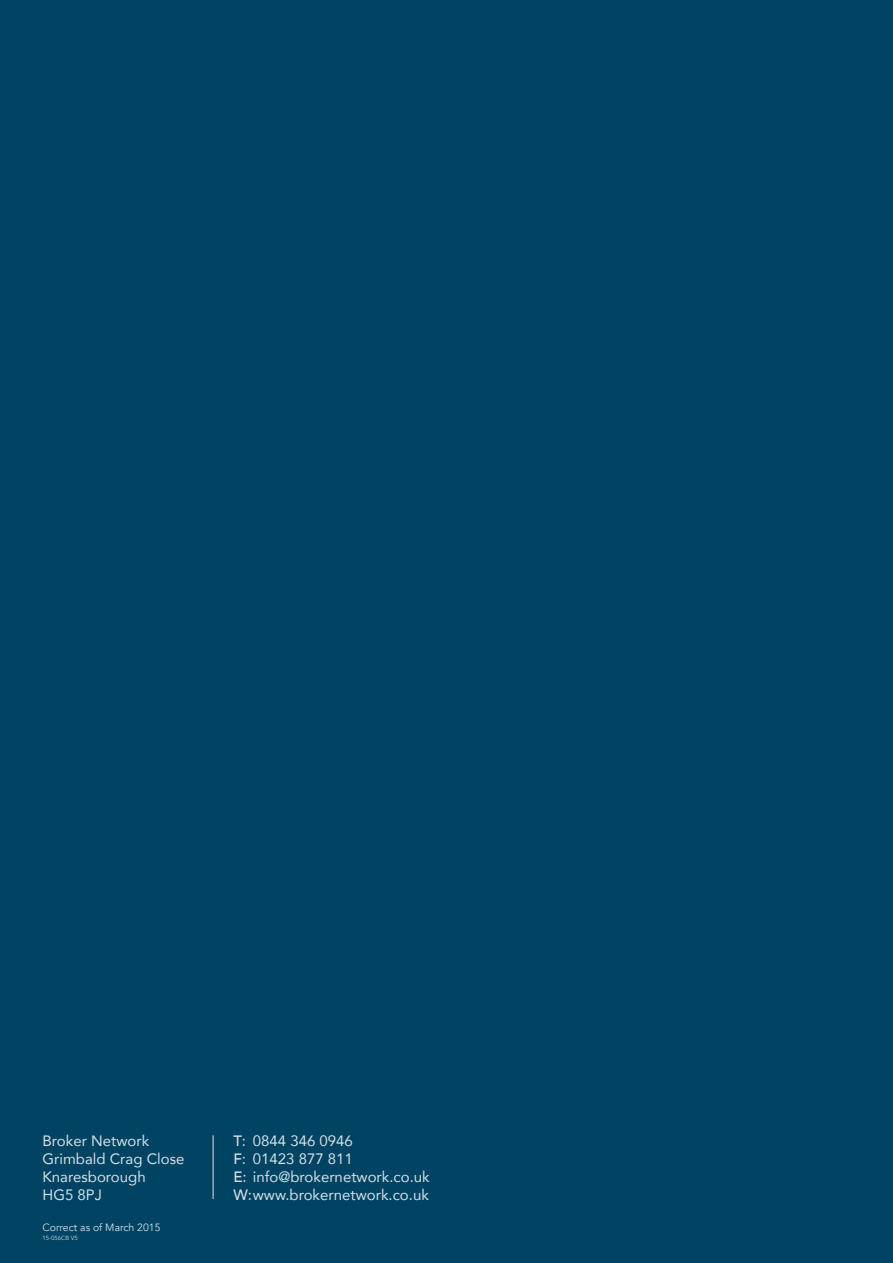
<style>
.page{position:relative;width:893px;height:1263px;background:#004363}
.page>*{position:absolute;margin:0;border:0;box-sizing:border-box;transform-origin:0 0}
.t1{font:15px/18px "Avenir";color:#d5e0e6}
.t2{font:10.5px "Avenir";color:#d5e0e6}
.t3{font:6px "Avenir";color:#d5e0e6}
.s1{font-weight:500}
</style>
<div class="page">
<hr style="left:213px;top:1135px;width:1px;height:64px;background:#d5e0e6">
<p class="t1" style="left:43px;top:1131px;width:143px">Broker Network<br>Grimbald Crag Close<br>Knaresborough<br>HG5 8PJ</p>
<p class="t1" style="left:233px;top:1131px;width:198px"><span class="s1">T</span>: 0844 346 0946<br><span class="s1">F</span>: 01423 877 811<br><span class="s1">E</span>: info@brokernetwork.co.uk<br><span class="s1">W</span>:www.brokernetwork.co.uk</p>
<p class="t3" style="left:43px;top:1234px;width:37px">15-056CB v5</p>
<p class="t2" style="left:43px;top:1221px;width:120px">Correct as of March 2015</p>
</div>
